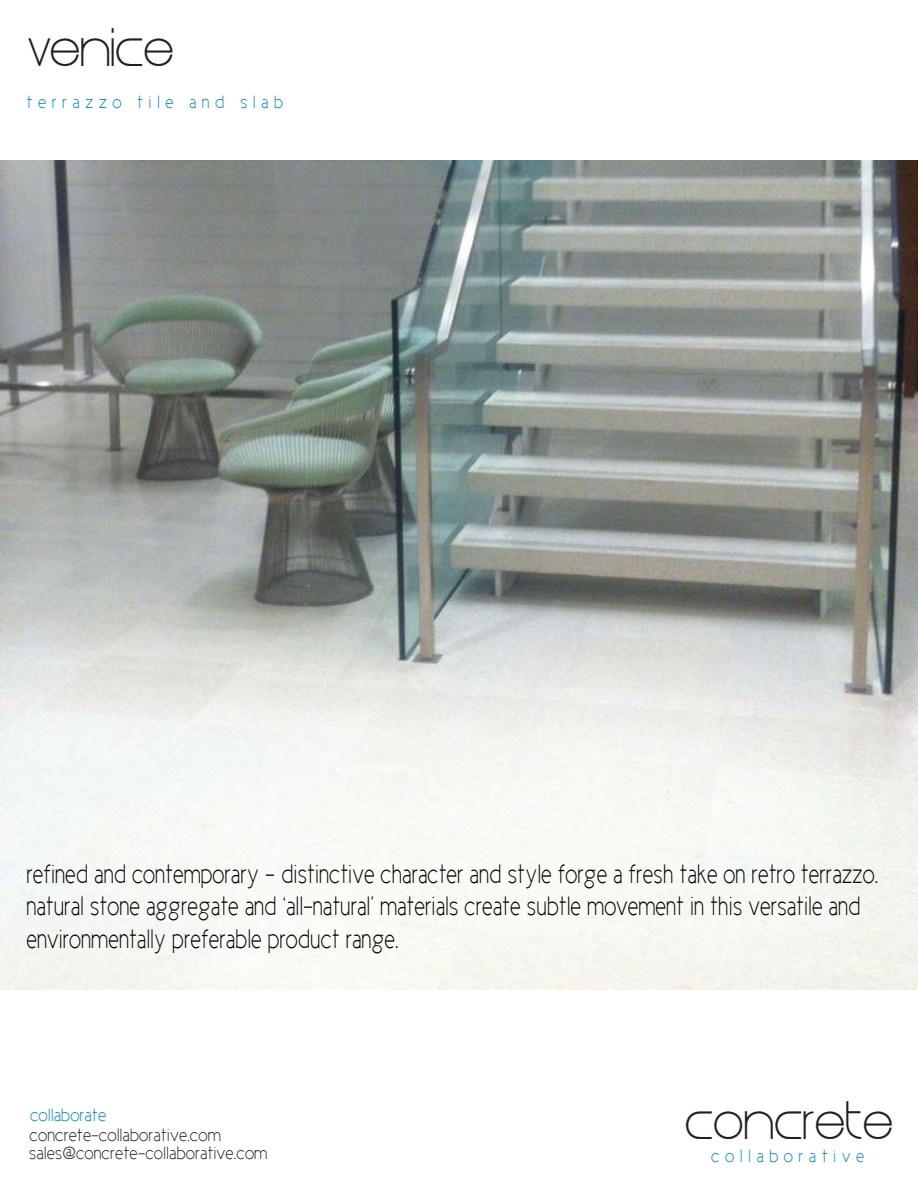
<style>
.page{position:relative;width:918px;height:1188px;background:#fff}
.page>*{position:absolute;margin:0;border:0;box-sizing:border-box;transform-origin:0 0}
.t1{font:45px "Steiner";color:#231f20}
.t2{font:27px/32.4px "Cicle Fina";color:#000;scale:.86 1}
.t3{font:18px "Cicle Fina";color:#231f20}
.t4{font:18px "Cicle Fina";letter-spacing:.3em;color:#0083ca}
.t5{font:18px "Cicle Fina";color:#0083ca}
</style>
<div class="page">
<img style="left:0;top:161px;width:918px;height:829px">
<h1 class="t1" style="left:27px;top:28px;width:148px">venice</h1>
<p class="t4" style="left:27px;top:93px;width:258px">terrazzo tile and slab</p>
<p class="t2" style="left:26px;top:858px;width:992px">refined and contemporary - distinctive character and style forge a fresh take on retro terrazzo. natural stone aggregate and ‘all-natural’ materials create subtle movement in this versatile and environmentally preferable product range.</p>
<p class="t5" style="left:30px;top:1105px;width:78px">collaborate</p>
<p class="t3" style="left:29px;top:1143px;width:240px">sales@concrete-collaborative.com</p>
<p class="t3" style="left:29px;top:1125px;width:193px">concrete-collaborative.com</p>
<h1 class="t1" style="left:685px;top:1101px;width:210px">concrete</h1>
<p class="t4" style="left:711px;top:1146px;width:155px">collaborative</p>
</div>
